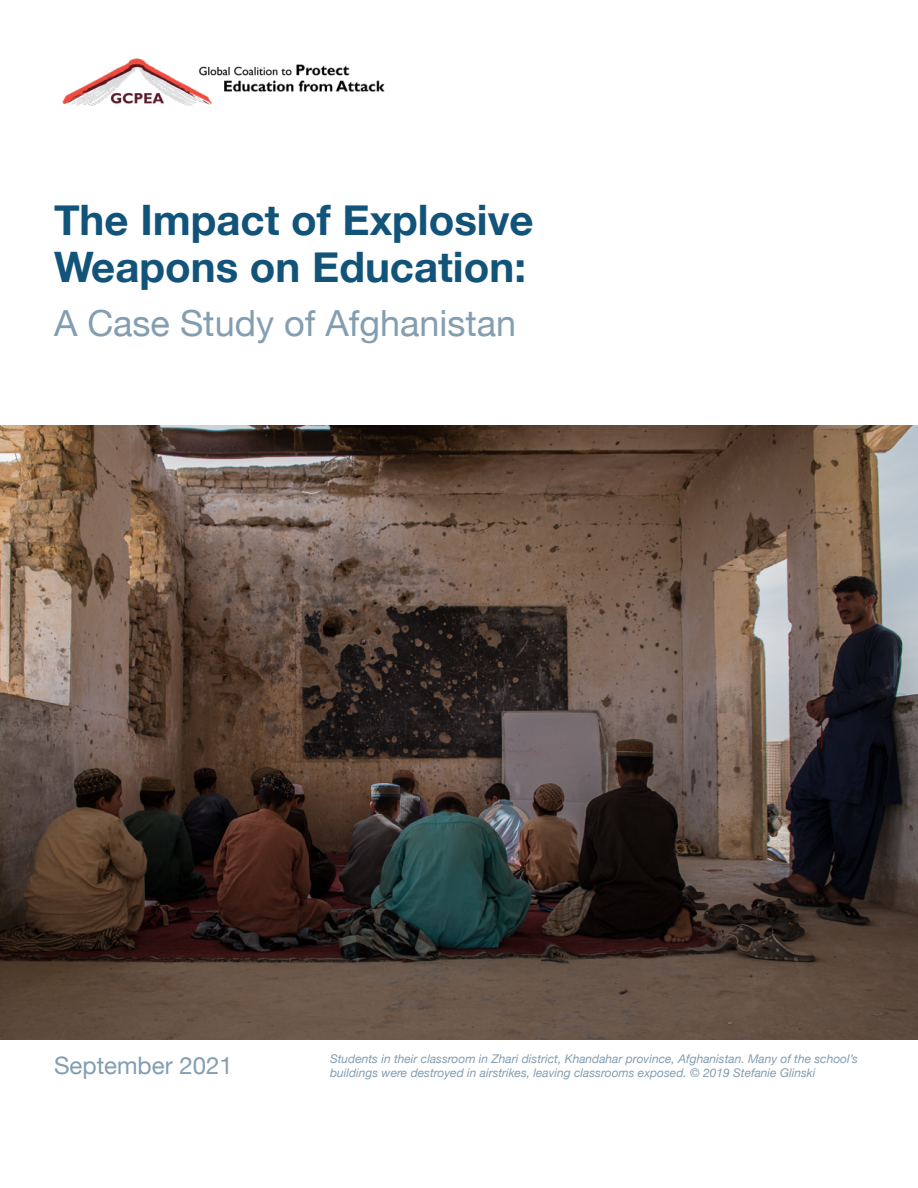
<style>
.page{position:relative;width:918px;height:1188px;background:#fff}
.page>*{position:absolute;margin:0;border:0;box-sizing:border-box;transform-origin:0 0}
.t1{font:700 42px/46.5px "Helvetica Neue";color:#125479}
.t2{font:36px "Helvetica Neue";color:#839db1}
.t3{font:24px "Helvetica Neue";color:#839db1}
.t4{font:italic 12px/14.4px "Helvetica Neue";color:#839db1}
</style>
<div class="page">
<hr style="left:917px;top:0;width:1px;height:71px;background:#125479">
<img style="left:62px;top:58px;width:323px;height:48px">
<img style="left:0;top:426px;width:918px;height:614px">
<h1 class="t1" style="left:54px;top:198px;width:481px">The Impact of Explosive<br>Weapons on Education:</h1>
<h2 class="t2" style="left:54px;top:297px;width:464px">A Case Study of Afghanistan</h2>
<h3 class="t3" style="left:54px;top:1048px;width:180px">September 2021</h3>
<p class="t4" style="left:330px;top:1052px;width:530px">Students in their classroom in Zhari district, Khandahar province, Afghanistan. Many of the school’s buildings were destroyed in airstrikes, leaving classrooms exposed. © 2019 Stefanie Glinski</p>
</div>
